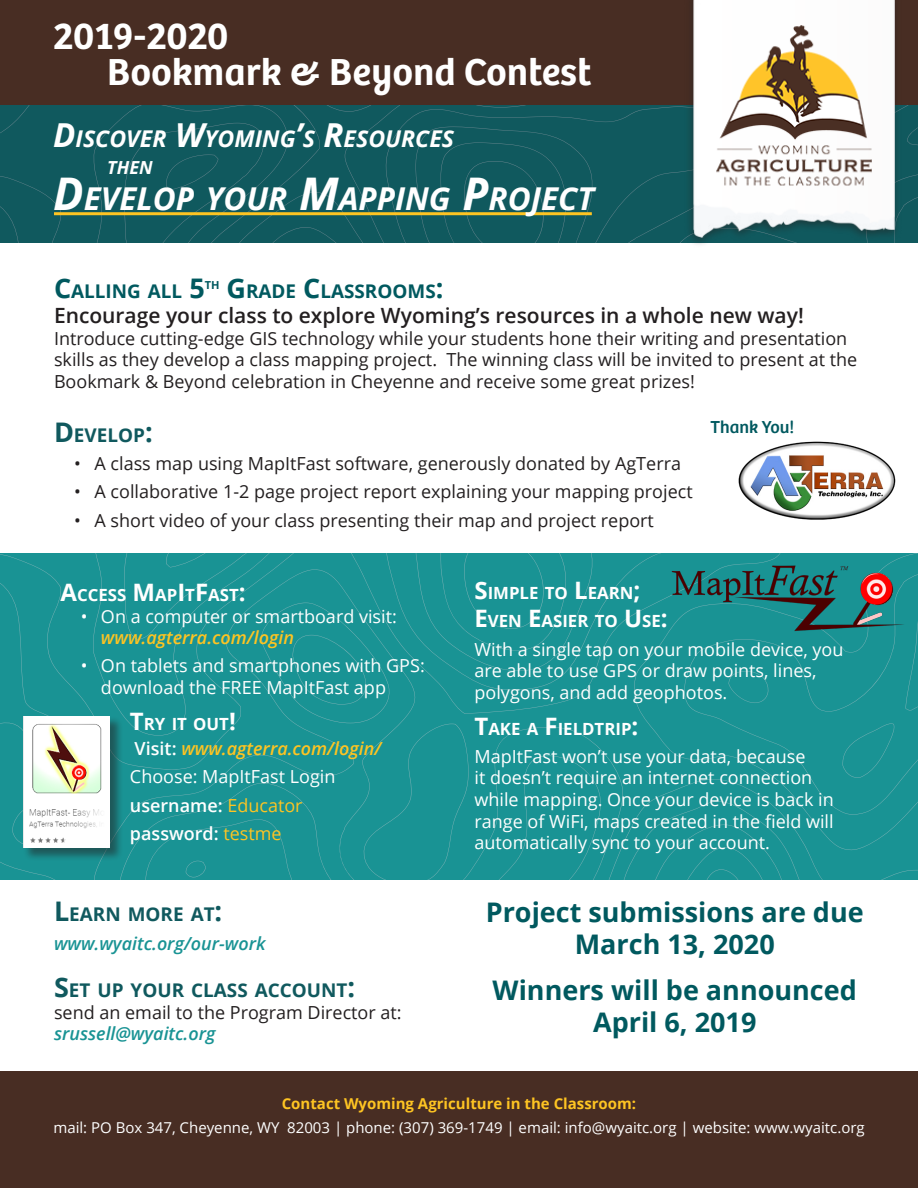
<style>
.page{position:relative;width:918px;height:1188px;background:#fff}
.page>*{position:absolute;margin:0;border:0;box-sizing:border-box;transform-origin:0 0}
.t1{font:600 39px "Bree";color:#fff}
.t2{font:italic 700 31.5px "Open Sans";color:#fff}
.t3{font:700 27px/32.4px "Open Sans";color:#00595f;text-align:center}
.t4{font:italic 700 23.1px "Open Sans";color:#fff}
.t5{font:600 21px "Open Sans";color:#231f20}
.t6{font:700 18.9px "Open Sans";color:#10595e}
.t7{font:700 18.9px "Open Sans";color:#00595f}
.t8{font:18px/21.6px "Open Sans";color:#231f20}
.t9{font:18px/21.6px "Open Sans";color:#fff}
.t10{font:italic 600 18px "Open Sans";color:#199394}
.t11{font:600 18px "Open Sans";color:#fff}
.t12{font:italic 600 18px "Open Sans";color:#fec422}
.t13{font:18px "Bree";color:#00595f}
.t14{font:italic 700 18px "Open Sans";color:#fff}
.t15{font:700 16.8px/28.8px "Open Sans";color:#fff}
.t16{font:15px "Open Sans";color:#fff}
.t17{font:700 15px "Open Sans";color:#fec422}
.t18{font:700 10.95px "Open Sans";color:#00595f}
.s1{font-size:33px}
.s2{font-size:45px}
.s3{font-size:27px}
.s4{font-size:24px}
.s5{font-weight:600;font-style:italic;color:#fec422}
.s6{font-style:normal;color:#fff}
.s7{font-weight:400;color:#fec422}
</style>
<div class="page">
<div style="left:0;top:554px;width:918px;height:326px;background:#199394"></div>
<div style="left:633px;top:554px;width:285px;height:300px;background:#199394"></div>
<div style="left:0;top:568px;width:624px;height:312px;background:#199394"></div>
<div style="left:0;top:1071px;width:918px;height:117px;background:#482d23"></div>
<img style="left:738px;top:441px;width:158px;height:79px">
<img style="left:670px;top:563px;width:235px;height:70px">
<div style="left:0;top:0;width:918px;height:148px;background:#482d23"></div>
<div style="left:0;top:106px;width:918px;height:137px;background:#10595e"></div>
<img style="left:685px;top:0;width:216px;height:245px">
<hr style="left:54px;top:212px;width:538px;height:3px;background:#fec422">
<div style="left:23px;top:716px;width:101px;height:146px;background:#231f20;opacity:.5"></div>
<img style="left:24px;top:717px;width:86px;height:131px">
<p class="t1" style="left:53px;top:13px;width:177px">2019-2020</p>
<p class="t1" style="left:107px;top:49px;width:486px">Bookmark &amp; Beyond Contest</p>
<p class="t4" style="left:53px;top:122px;width:402px"><span class="s1">D</span>ISCOVER <span class="s1">W</span>YOMING<span class="s1">’</span>S <span class="s1">R</span>ESOURCES</p>
<p class="t14" style="left:107px;top:155px;width:35px">THEN</p>
<p class="t2" style="left:53px;top:176px;width:542px"><span class="s2">D</span>EVELOP YOUR <span class="s2">M</span>APPING <span class="s2">P</span>ROJECT</p>
<p class="t7" style="left:54px;top:278px;width:152px"><span class="s3">C</span>ALLING ALL <span class="s3">5</span></p>
<p class="t18" style="left:205px;top:277px;width:16px">TH</p>
<p class="t7" style="left:227px;top:278px;width:218px"><span class="s3">G</span> RADE <span class="s3">C</span>LASSROOMS<span class="s3">:</span></p>
<p class="t5" style="left:54px;top:301px;width:751px">Encourage your class to explore Wyoming’s resources in a whole new way!</p>
<p class="t8" style="left:54px;top:327px;width:805px">Introduce cutting-edge GIS technology while your students hone their writing and presentation skills as they develop a class mapping project. The winning class will be invited to present at the<br>Bookmark &amp; Beyond celebration in Cheyenne and receive some great prizes!</p>
<p class="t6" style="left:54px;top:422px;width:100px"><span class="s3">D</span> EVELOP<span class="s3">:</span></p>
<p class="t8" style="left:74px;top:452px;width:608px">• A class map using MapItFast software, generously donated by AgTerra</p>
<p class="t8" style="left:74px;top:481px;width:620px">• A collaborative 1-2 page project report explaining your mapping project</p>
<p class="t8" style="left:74px;top:509px;width:581px">• A short video of your class presenting their map and project report</p>
<p class="t13" style="left:711px;top:416px;width:85px">Thank You!</p>
<p class="t15" style="left:60px;top:580px;width:187px"><span class="s4">A</span>CCESS <span class="s4">M</span>AP<span class="s4">I</span> T<span class="s4">F</span>AST<span class="s4">:</span></p>
<p class="t9" style="left:101px;top:605px;width:297px;text-indent:-20px">• On a computer or smartboard visit: <span class="s5">www.agterra.com/login</span></p>
<p class="t9" style="left:101px;top:655px;width:325px;text-indent:-20px">• On tablets and smartphones with GPS: download the FREE MapItFast app</p>
<p class="t15" style="left:130px;top:709px;width:107px"><span class="s4">T</span>RY IT OUT<span class="s4">!</span></p>
<p class="t12" style="left:135px;top:736px;width:248px"><span class="s6">Visit:</span> www.agterra.com/login/</p>
<p class="t9" style="left:130px;top:765px;width:207px">Choose: MapItFast Login</p>
<p class="t11" style="left:130px;top:793px;width:174px">username: <span class="s7">Educator</span></p>
<p class="t11" style="left:130px;top:821px;width:153px">password: <span class="s7">testme</span></p>
<p class="t6" style="left:54px;top:901px;width:170px"><span class="s3">L</span> EARN MORE AT<span class="s3">:</span></p>
<p class="t10" style="left:54px;top:931px;width:213px">www.wyaitc.org/our-work</p>
<p class="t6" style="left:54px;top:977px;width:303px"><span class="s3">S</span>ET UP YOUR CLASS ACCOUNT<span class="s3">:</span></p>
<p class="t8" style="left:54px;top:1001px;width:349px">send an email to the Program Director at:</p>
<p class="t10" style="left:54px;top:1021px;width:163px">srussell@wyaitc.org</p>
<p class="t15" style="left:474px;top:578px;width:195px"><span class="s4">S</span>IMPLE TO <span class="s4">L</span>EARN<span class="s4">;<br>E</span>VEN <span class="s4">E</span>ASIER TO <span class="s4">U</span>SE<span class="s4">:</span></p>
<p class="t9" style="left:474px;top:638px;width:371px">With a single tap on your mobile device, you are able to use GPS or draw points, lines, polygons, and add geophotos.</p>
<p class="t15" style="left:474px;top:714px;width:165px"><span class="s4">T</span>AKE A <span class="s4">F</span>IELDTRIP<span class="s4">:</span></p>
<p class="t9" style="left:474px;top:745px;width:361px">MapItFast won’t use your data, because<br>it doesn’t require an internet connection while mapping. Once your device is back in range of WiFi, maps created in the field will automatically sync to your account.</p>
<p class="t3" style="left:486px;top:895px;width:380px">Project submissions are due<br>March 13, 2020</p>
<p class="t3" style="left:493px;top:973px;width:366px">Winners will be announced<br>April 6, 2019</p>
<p class="t17" style="left:282px;top:1092px;width:356px">Contact Wyoming Agriculture in the Classroom:</p>
<p class="t16" style="left:53px;top:1118px;width:813px">mail: PO Box 347, Cheyenne, WY 82003 | phone: (307) 369-1749 | email: info@wyaitc.org | website: www.wyaitc.org</p>
</div>
